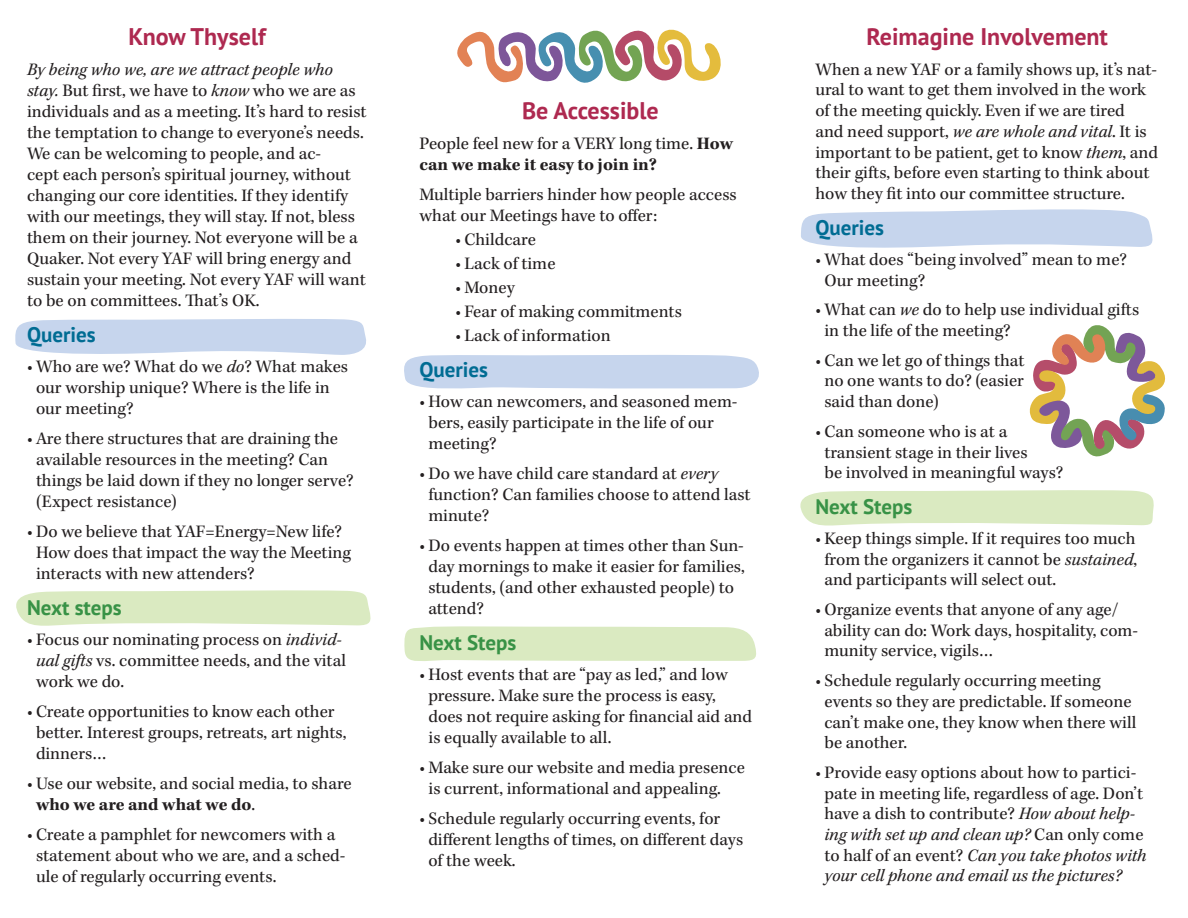
<style>
.page{position:relative;width:1188px;height:918px;background:#fff}
.page>*{position:absolute;margin:0;border:0;box-sizing:border-box;transform-origin:0 0}
.t1{font:700 24px "PT Sans";color:#ae2950}
.t2{font:700 21px "PT Sans";color:#389246}
.t3{font:700 21px "PT Sans";color:#006c93}
.t4{font:18px/21px "Kepler Std";color:#231f20}
.s1{font-style:italic}
.s2{font-weight:700}
</style>
<div class="page">
<svg style="left:800px;top:490px;width:354px;height:36px;background:#ddecc7"></svg>
<svg style="left:801px;top:209px;width:352px;height:39px;background:#cddaef"></svg>
<div style="left:404px;top:626px;width:352px;height:35px;background:#daeac1"></div>
<svg style="left:404px;top:355px;width:355px;height:34px;background:#c9d7ed"></svg>
<svg style="left:15px;top:319px;width:351px;height:36px;background:#cbd9ee"></svg>
<svg style="left:16px;top:590px;width:355px;height:36px;background:#ddecc7"></svg>
<svg style="left:457px;top:29px;width:264px;height:54px"></svg>
<svg style="left:1029px;top:325px;width:137px;height:132px"></svg>
<h1 class="t1" style="left:128px;top:21px;width:139px">Know Thyself</h1>
<p class="t4" style="left:27px;top:60px;width:341px"><span class="s1">By being who we, are we attract people who stay.</span> But first, we have to <span class="s1">know</span> who we are as individuals and as a meeting. It’s hard to resist the temptation to change to everyone’s needs.<br>We can be welcoming to people, and ac-<br>cept each person’s spiritual journey, without changing our core identities. If they identify with our meetings, they will stay. If not, bless them on their journey. Not everyone will be a Quaker. Not every YAF will bring energy and sustain your meeting. Not every YAF will want to be on committees. That’s OK.</p>
<p class="t3" style="left:27px;top:321px;width:70px">Queries</p>
<p class="t4" style="left:36px;top:357px;width:314px;text-indent:-9px">• Who are we? What do we <span class="s1">do</span>? What makes our worship unique? Where is the life in our meeting?</p>
<p class="t4" style="left:36px;top:429px;width:319px;text-indent:-9px">• Are there structures that are draining the available resources in the meeting? Can things be laid down if they no longer serve? (Expect resistance)</p>
<p class="t4" style="left:36px;top:522px;width:316px;text-indent:-9px">• Do we believe that YAF=Energy=New life?<br>How does that impact the way the Meeting interacts with new attenders?</p>
<p class="t2" style="left:27px;top:594px;width:96px">Next steps</p>
<p class="t4" style="left:36px;top:630px;width:312px;text-indent:-9px">• Focus our nominating process on <span class="s1">individ&shy;ual gifts</span> vs. committee needs, and the vital work we do.</p>
<p class="t4" style="left:36px;top:702px;width:312px;text-indent:-9px">• Create opportunities to know each other better. Interest groups, retreats, art nights, dinners…</p>
<p class="t4" style="left:36px;top:774px;width:317px;text-indent:-9px">• Use our website, and social media, to share <span class="s2">who we are and what we do</span>.</p>
<p class="t4" style="left:36px;top:825px;width:311px;text-indent:-9px">• Create a pamphlet for newcomers with a statement about who we are, and a sched&shy;ule of regularly occurring events.</p>
<h1 class="t1" style="left:522px;top:95px;width:138px">Be Accessible</h1>
<p class="t4" style="left:419px;top:134px;width:315px">People feel new for a VERY long time. <span class="s2">How can we make it easy to join in?</span></p>
<p class="t4" style="left:419px;top:185px;width:319px">Multiple barriers hinder how people access what our Meetings have to offer:</p>
<p class="t4" style="left:455px;top:230px;width:82px">• Childcare</p>
<p class="t4" style="left:455px;top:254px;width:102px">• Lack of time</p>
<p class="t4" style="left:455px;top:278px;width:61px">• Money</p>
<p class="t4" style="left:455px;top:302px;width:228px">• Fear of making commitments</p>
<p class="t4" style="left:455px;top:326px;width:157px">• Lack of information</p>
<p class="t3" style="left:419px;top:356px;width:70px">Queries</p>
<p class="t4" style="left:428px;top:392px;width:311px;text-indent:-9px">• How can newcomers, and seasoned mem&shy;bers, easily participate in the life of our meeting?</p>
<p class="t4" style="left:428px;top:464px;width:324px;text-indent:-9px">• Do we have child care standard at <span class="s1">every </span>function? Can families choose to attend last minute?</p>
<p class="t4" style="left:428px;top:536px;width:318px;text-indent:-9px">• Do events happen at times other than Sun&shy;day mornings to make it easier for families, students, (and other exhausted people) to attend?</p>
<p class="t2" style="left:419px;top:629px;width:98px">Next Steps</p>
<p class="t4" style="left:428px;top:665px;width:325px;text-indent:-9px">• Host events that are “pay as led,” and low pressure. Make sure the process is easy, does not require asking for financial aid and is equally available to all.</p>
<p class="t4" style="left:428px;top:758px;width:318px;text-indent:-9px">• Make sure our website and media presence is current, informational and appealing.</p>
<p class="t4" style="left:428px;top:809px;width:316px;text-indent:-9px">• Schedule regularly occurring events, for different lengths of times, on different days of the week.</p>
<h1 class="t1" style="left:867px;top:21px;width:243px">Reimagine Involvement</h1>
<p class="t4" style="left:815px;top:59px;width:344px">When a new YAF or a family shows up, it’s nat&shy;ural to want to get them involved in the work of the meeting quickly. Even if we are tired<br>and need support, <span class="s1">we are whole and vital</span>. It is important to be patient, get to know <span class="s1">them</span>, and their gifts, before even starting to think about how they fit into our committee structure.</p>
<p class="t3" style="left:815px;top:214px;width:70px">Queries</p>
<p class="t4" style="left:824px;top:250px;width:304px;text-indent:-9px">• What does “being involved” mean to me?<br>Our meeting?</p>
<p class="t4" style="left:824px;top:300px;width:316px;text-indent:-9px">• What can <span class="s1">we</span> do to help use individual gifts in the life of the meeting?</p>
<p class="t4" style="left:824px;top:350px;width:202px;text-align:justify;text-indent:-9px">• Can we let go of things that no one wants to do? (easier said than done)</p>
<p class="t4" style="left:824px;top:422px;width:240px;text-indent:-9px">• Can someone who is at a transient stage in their lives<br>be involved in meaningful ways?</p>
<p class="t2" style="left:815px;top:493px;width:98px">Next Steps</p>
<p class="t4" style="left:824px;top:529px;width:314px;text-align:justify;text-indent:-9px">• Keep things simple. If it requires too much from the organizers it cannot be <span class="s1">sustained</span>, and participants will select out.</p>
<p class="t4" style="left:824px;top:600px;width:315px;text-indent:-9px">• Organize events that anyone of any age/ ability can do: Work days, hospitality, com&shy;munity service, vigils…</p>
<p class="t4" style="left:824px;top:671px;width:314px;text-indent:-9px">• Schedule regularly occurring meeting events so they are predictable. If someone can’t make one, they know when there will be another.</p>
<p class="t4" style="left:824px;top:763px;width:324px;text-indent:-9px">• Provide easy options about how to partici&shy;pate in meeting life, regardless of age. Don’t have a dish to contribute? <span class="s1">How about help&shy;ing with set up and clean up?</span> Can only come to half of an event? <span class="s1">Can you take photos with your cell phone and email us the pictures?</span></p>
</div>
